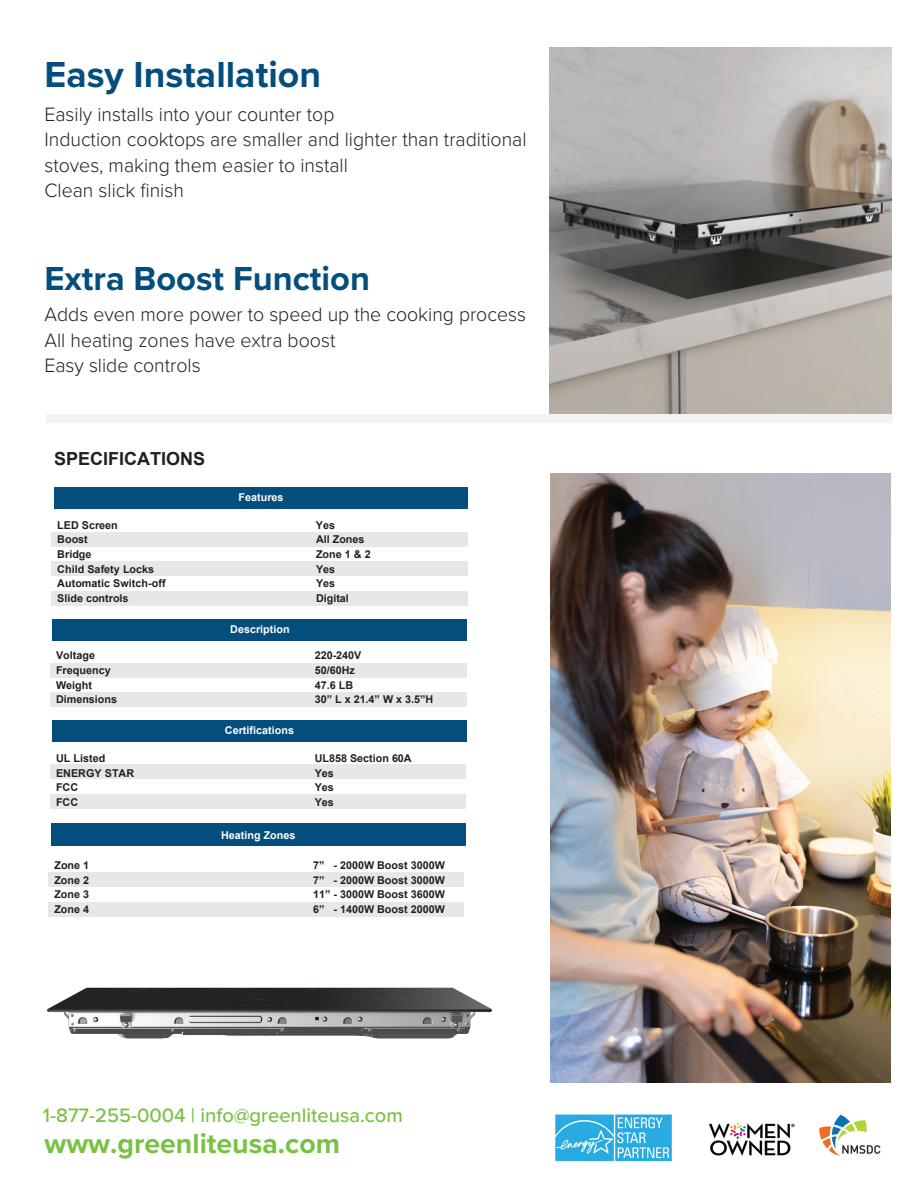
<style>
.page{position:relative;width:918px;height:1188px;background:#fff}
.page>*{position:absolute;margin:0;border:0;box-sizing:border-box;transform-origin:0 0}
.t1{font:700 37.5px "Proxima Nova";color:#044e7d}
.t2{font:700 34.5px "Proxima Nova";color:#044e7d}
.t3{font:700 28.5px "Proxima Nova";color:#79c142}
.t4{font:300 20.1px/25.5px "Proxima Nova";color:#231f20}
.t5{font:500 20.1px "Proxima Nova";color:#79c142}
.t6{font:700 18px "Arial";color:#231f20}
.t7{font:700 10.8px "Arial";color:#231f20}
.t8{font:700 10.8px "Arial";color:#fff}
</style>
<div class="page">
<img style="left:549px;top:47px;width:343px;height:367px">
<div style="left:50px;top:663px;width:417px;height:14px;background:#e6e7e9"></div>
<div style="left:50px;top:692px;width:417px;height:15px;background:#e6e7e9"></div>
<div style="left:50px;top:764px;width:416px;height:15px;background:#e6e7e9"></div>
<div style="left:50px;top:794px;width:416px;height:15px;background:#e6e7e9"></div>
<div style="left:53px;top:619px;width:414px;height:22px;background:#044e7d"></div>
<div style="left:53px;top:720px;width:414px;height:22px;background:#044e7d"></div>
<div style="left:49px;top:873px;width:415px;height:14px;background:#e6e7e9"></div>
<div style="left:49px;top:902px;width:415px;height:15px;background:#e6e7e9"></div>
<div style="left:51px;top:823px;width:414px;height:23px;background:#044e7d"></div>
<div style="left:52px;top:532px;width:416px;height:15px;background:#e6e7e9"></div>
<div style="left:52px;top:561px;width:416px;height:15px;background:#e6e7e9"></div>
<div style="left:52px;top:591px;width:416px;height:14px;background:#e6e7e9"></div>
<div style="left:54px;top:487px;width:413px;height:22px;background:#044e7d"></div>
<img style="left:819px;top:1114px;width:62px;height:42px">
<img style="left:709px;top:1122px;width:86px;height:34px">
<img style="left:555px;top:1114px;width:117px;height:48px">
<div style="left:46px;top:414px;width:847px;height:9px;background:#f2f3f4"></div>
<img style="left:47px;top:987px;width:445px;height:52px">
<img style="left:550px;top:474px;width:341px;height:608px">
<h1 class="t1" style="left:44px;top:47px;width:278px">Easy Installation</h1>
<h3 class="t4" style="left:44px;top:100px;width:484px">Easily installs into your counter top<br>Induction cooktops are smaller and lighter than traditional stoves, making them easier to install<br>Clean slick finish</h3>
<h2 class="t2" style="left:44px;top:252px;width:327px">Extra Boost Function</h2>
<h3 class="t4" style="left:44px;top:301px;width:483px">Adds even more power to speed up the cooking process<br>All heating zones have extra boost<br>Easy slide controls</h3>
<h3 class="t6" style="left:54px;top:447px;width:153px">SPECIFICATIONS</h3>
<p class="t8" style="left:239px;top:490px;width:47px">Features</p>
<p class="t7" style="left:57px;top:518px;width:62px">LED Screen</p>
<p class="t7" style="left:316px;top:518px;width:21px">Yes</p>
<p class="t7" style="left:57px;top:532px;width:32px">Boost</p>
<p class="t7" style="left:316px;top:532px;width:50px">All Zones</p>
<p class="t7" style="left:57px;top:547px;width:36px">Bridge</p>
<p class="t7" style="left:316px;top:547px;width:56px">Zone 1 &amp; 2</p>
<p class="t7" style="left:57px;top:562px;width:98px">Child Safety Locks</p>
<p class="t7" style="left:316px;top:562px;width:21px">Yes</p>
<p class="t7" style="left:57px;top:576px;width:110px">Automatic Switch-off</p>
<p class="t7" style="left:316px;top:576px;width:21px">Yes</p>
<p class="t7" style="left:57px;top:591px;width:73px">Slide controls</p>
<p class="t7" style="left:316px;top:591px;width:34px">Digital</p>
<p class="t8" style="left:230px;top:622px;width:61px">Description</p>
<p class="t7" style="left:56px;top:648px;width:41px">Voltage</p>
<p class="t7" style="left:315px;top:648px;width:48px">220-240V</p>
<p class="t7" style="left:56px;top:663px;width:56px">Frequency</p>
<p class="t7" style="left:315px;top:663px;width:42px">50/60Hz</p>
<p class="t7" style="left:56px;top:678px;width:37px">Weight</p>
<p class="t7" style="left:315px;top:678px;width:40px">47.6 LB</p>
<p class="t7" style="left:56px;top:692px;width:63px">Dimensions</p>
<p class="t7" style="left:315px;top:692px;width:120px">30” L x 21.4” W x 3.5”H</p>
<p class="t8" style="left:225px;top:723px;width:71px">Certifications</p>
<p class="t7" style="left:56px;top:751px;width:51px">UL Listed</p>
<p class="t7" style="left:315px;top:751px;width:99px">UL858 Section 60A</p>
<p class="t7" style="left:56px;top:766px;width:80px">ENERGY STAR</p>
<p class="t7" style="left:315px;top:766px;width:21px">Yes</p>
<p class="t7" style="left:56px;top:780px;width:24px">FCC</p>
<p class="t7" style="left:315px;top:780px;width:21px">Yes</p>
<p class="t7" style="left:56px;top:795px;width:24px">FCC</p>
<p class="t7" style="left:315px;top:795px;width:21px">Yes</p>
<p class="t8" style="left:221px;top:828px;width:76px">Heating Zones</p>
<p class="t7" style="left:54px;top:858px;width:36px">Zone 1</p>
<p class="t7" style="left:313px;top:858px;width:133px">7” - 2000W Boost 3000W</p>
<p class="t7" style="left:54px;top:873px;width:36px">Zone 2</p>
<p class="t7" style="left:313px;top:873px;width:133px">7” - 2000W Boost 3000W</p>
<p class="t7" style="left:54px;top:888px;width:36px">Zone 3</p>
<p class="t7" style="left:313px;top:888px;width:133px">11” - 3000W Boost 3600W</p>
<p class="t7" style="left:54px;top:902px;width:36px">Zone 4</p>
<p class="t7" style="left:313px;top:902px;width:133px">6” - 1400W Boost 2000W</p>
<h3 class="t5" style="left:43px;top:1100px;width:362px">1-877-255-0004 | info@greenliteusa.com</h3>
<h3 class="t3" style="left:44px;top:1122px;width:297px">www.greenliteusa.com</h3>
</div>
